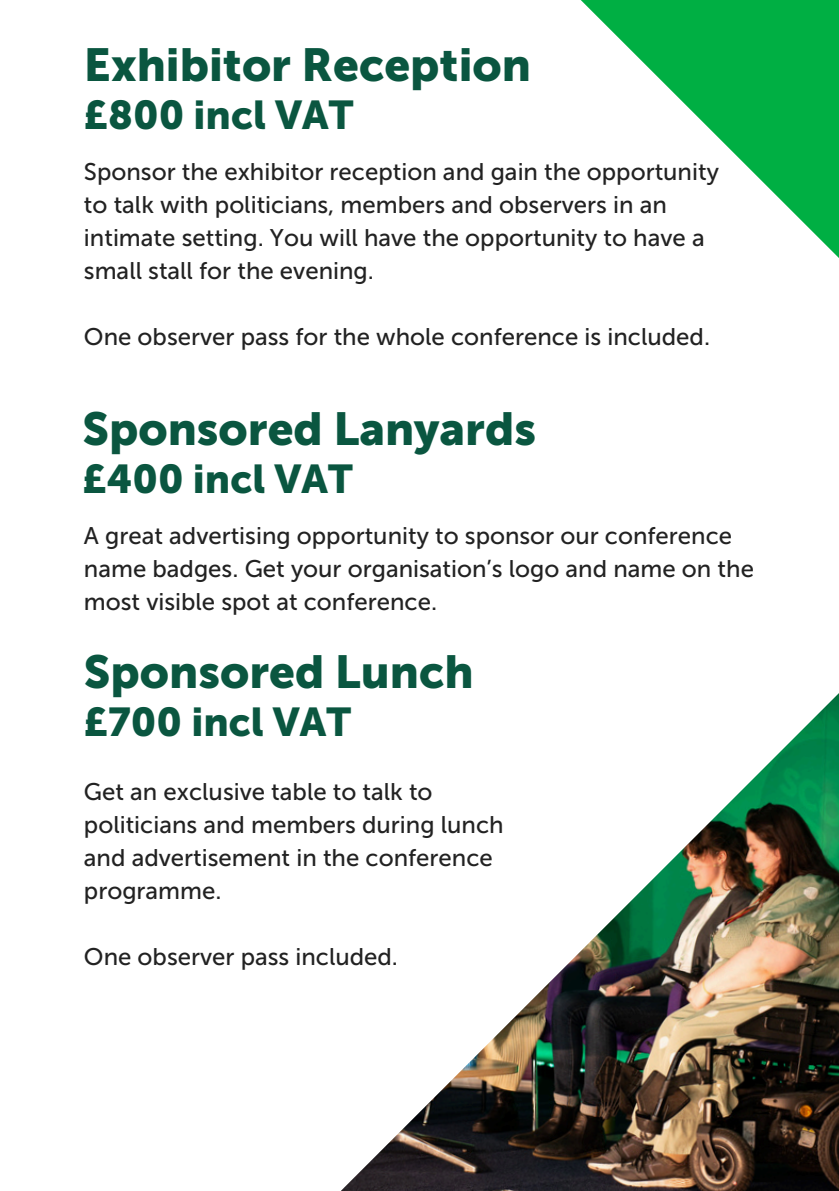
<style>
.page{position:relative;width:839px;height:1191px;background:#fff}
.page>*{position:absolute;margin:0;border:0;box-sizing:border-box;transform-origin:0 0}
.t1{font:46px "Museo Sans 900";color:#0a5640}
.t2{font:40px "Museo Sans 900";color:#0a5640}
.t3{font:24px/33px "Museo Sans 500";color:#222}
</style>
<div class="page">
<svg style="left:581px;top:0;width:257px;height:257px"></svg>
<img style="left:341px;top:694px;width:497px;height:497px">
<h2 class="t1" style="left:84px;top:37px;width:448px">Exhibitor Reception</h2>
<h1 class="t2" style="left:84px;top:91px;width:271px">£800 incl VAT</h1>
<p class="t3" style="left:84px;top:155px;width:636px">Sponsor the exhibitor reception and gain the opportunity to talk with politicians, members and observers in an intimate setting. You will have the opportunity to have a small stall for the evening.</p>
<p class="t3" style="left:84px;top:320px;width:627px">One observer pass for the whole conference is included.</p>
<h2 class="t1" style="left:82px;top:401px;width:455px">Sponsored Lanyards</h2>
<h1 class="t2" style="left:82px;top:455px;width:272px">£400 incl VAT</h1>
<p class="t3" style="left:84px;top:519px;width:671px">A great advertising opportunity to sponsor our conference name badges. Get your organisation’s logo and name on the most visible spot at conference.</p>
<h2 class="t1" style="left:84px;top:644px;width:391px">Sponsored Lunch</h2>
<h1 class="t2" style="left:84px;top:698px;width:269px">£700 incl VAT</h1>
<p class="t3" style="left:84px;top:775px;width:421px">Get an exclusive table to talk to politicians and members during lunch and advertisement in the conference programme.</p>
<p class="t3" style="left:84px;top:940px;width:315px">One observer pass included.</p>
</div>
